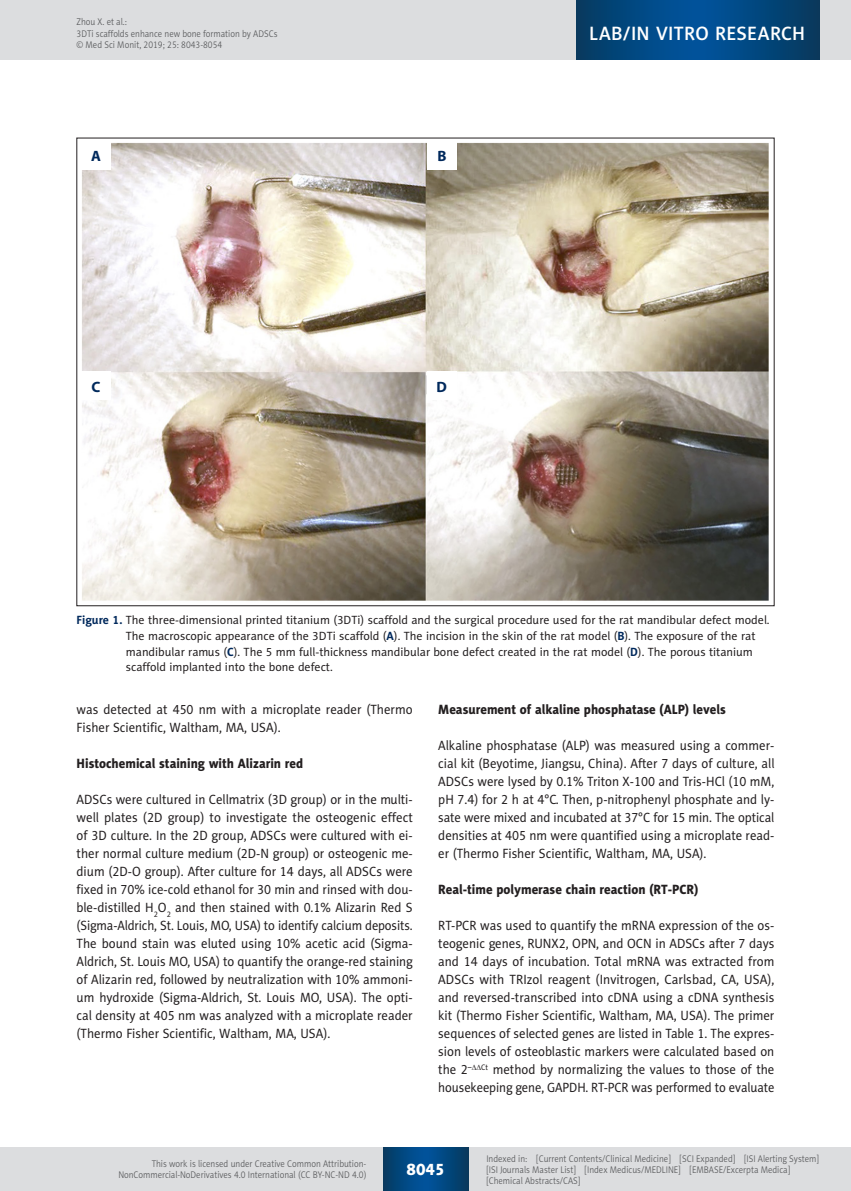
<style>
.page{position:relative;width:851px;height:1191px;background:#fff}
.page>*{position:absolute;margin:0;border:0;box-sizing:border-box;transform-origin:0 0}
.t1{font:19.5px "Naomi Sans EFN Medium";letter-spacing:.01em;color:#fff}
.t2{font:16.5px "Naomi Sans EFN Heavy";color:#fff}
.t3{font:700 15px "Myriad Pro";color:#00295c}
.MSM_Body{font:13.5px/18px "Naomi Sans EFN";color:#231f20;text-align:justify;scale:.95 1}
.MSM_Headline_2{font:13.5px "Naomi Sans EFN Heavy";color:#231f20;scale:.95 1}
.MSM_Rycina_tytul{font:12px/15.8px "Naomi Sans EFN";color:#231f20}
.MSM_pagina_zywa{font:9.75px/11.2px "Naomi Sans EFN Light";color:#57585a;scale:.9 1}
.MSM_pagina_sygnatura{font:9.75px "Naomi Sans EFN Light";color:#57585a;scale:.9 1}
.s1{font-weight:700;color:#00295c}
</style>
<div class="page">
<img style="left:82px;top:142px;width:687px;height:459px">
<div style="left:81px;top:142px;width:30px;height:28px;background:#fff"></div>
<div style="left:81px;top:372px;width:30px;height:28px;background:#fff"></div>
<div style="left:427px;top:142px;width:29px;height:28px;background:#fff"></div>
<div style="left:427px;top:372px;width:29px;height:28px;background:#fff"></div>
<div style="left:0;top:1148px;width:850px;height:43px;background:#dcdddf"></div>
<svg style="left:383px;top:1147px;width:85px;height:43px;background:#02477e"></svg>
<div style="left:0;top:0;width:850px;height:60px;background:#dcdddf"></div>
<svg style="left:576px;top:0;width:243px;height:60px;background:#02477e"></svg>
<p class="MSM_pagina_zywa" style="left:77px;top:16px;width:225px">Zhou X. et al.:<br>3DTi scaffolds enhance new bone formation by ADSCs</p>
<p class="MSM_pagina_sygnatura" style="left:77px;top:39px;width:163px">© Med Sci Monit, 2019; 25: 8043-8054</p>
<p class="t3" style="left:91px;top:147px;width:11px">A</p>
<p class="t3" style="left:91px;top:377px;width:10px">C</p>
<p class="t3" style="left:437px;top:147px;width:11px">B</p>
<p class="t3" style="left:436px;top:377px;width:12px">D</p>
<h1 class="t1" style="left:589px;top:22px;width:217px">LAB/IN VITRO RESEARCH</h1>
<p class="MSM_Rycina_tytul" style="left:126px;top:612px;width:645px;text-indent:-49px"><span class="s1">Figure 1.</span> The three-dimensional printed titanium (3DTi) scaffold and the surgical procedure used for the rat mandibular defect model.<br>The macroscopic appearance of the 3DTi scaffold (<span class="s1">A</span>). The incision in the skin of the rat model (<span class="s1">B</span>). The exposure of the rat mandibular ramus (<span class="s1">C</span>). The 5 mm full-thickness mandibular bone defect created in the rat model (<span class="s1">D</span>). The porous titanium scaffold implanted into the bone defect.</p>
<p class="MSM_Body" style="left:77px;top:700px;width:355px">was detected at 450 nm with a microplate reader (Thermo<br>Fisher Scientific, Waltham, MA, USA).</p>
<p class="MSM_Headline_2" style="left:77px;top:755px;width:240px">Histochemical staining with Alizarin red</p>
<p class="MSM_Body" style="left:77px;top:790px;width:355px">ADSCs were cultured in Cellmatrix (3D group) or in the multi&shy;well plates (2D group) to investigate the osteogenic effect of 3D culture. In the 2D group, ADSCs were cultured with ei&shy;ther normal culture medium (2D-N group) or osteogenic me&shy;dium (2D-O group). After culture for 14 days, all ADSCs were fixed in 70% ice-cold ethanol for 30 min and rinsed with dou&shy;ble-distilled H<sub>2</sub>O<sub>2</sub> and then stained with 0.1% Alizarin Red S (Sigma-Aldrich, St. Louis, MO, USA) to identify calcium deposits.<br>The bound stain was eluted using 10% acetic acid (Sigma-Aldrich, St. Louis MO, USA) to quantify the orange-red staining of Alizarin red, followed by neutralization with 10% ammoni&shy;um hydroxide (Sigma-Aldrich, St. Louis MO, USA). The opti&shy;cal density at 405 nm was analyzed with a microplate reader (Thermo Fisher Scientific, Waltham, MA, USA).</p>
<p class="MSM_Headline_2" style="left:438px;top:701px;width:304px">Measurement of alkaline phosphatase (ALP) levels</p>
<p class="MSM_Body" style="left:438px;top:736px;width:355px">Alkaline phosphatase (ALP) was measured using a commer&shy;cial kit (Beyotime, Jiangsu, China). After 7 days of culture, all ADSCs were lysed by 0.1% Triton X-100 and Tris-HCl (10 mM, pH 7.4) for 2 h at 4°C. Then, p-nitrophenyl phosphate and ly&shy;sate were mixed and incubated at 37°C for 15 min. The optical densities at 405 nm were quantified using a microplate read&shy;er (Thermo Fisher Scientific, Waltham, MA, USA).</p>
<p class="MSM_Headline_2" style="left:438px;top:881px;width:275px">Real-time polymerase chain reaction (RT-PCR)</p>
<p class="MSM_Body" style="left:438px;top:916px;width:355px">RT-PCR was used to quantify the mRNA expression of the os&shy;teogenic genes, RUNX2, OPN, and OCN in ADSCs after 7 days and 14 days of incubation. Total mRNA was extracted from ADSCs with TRIzol reagent (Invitrogen, Carlsbad, CA, USA), and reversed-transcribed into cDNA using a cDNA synthesis kit (Thermo Fisher Scientific, Waltham, MA, USA). The primer sequences of selected genes are listed in Table 1. The expres&shy;sion levels of osteoblastic markers were calculated based on the 2<sup>–</sup>∆∆<sup>Ct</sup> method by normalizing the values to those of the housekeeping gene, GAPDH. RT-PCR was performed to evaluate</p>
<p class="MSM_pagina_zywa" style="left:118px;top:1158px;width:277px;text-align:right">This work is licensed under Creative Common Attribution-<br>NonCommercial-NoDerivatives 4.0 International (CC BY-NC-ND 4.0)</p>
<p class="t2" style="left:406px;top:1159px;width:40px">8045</p>
<p class="MSM_pagina_zywa" style="left:486px;top:1152px;width:371px">Indexed in: [Current Contents/Clinical Medicine] [SCI Expanded] [ISI Alerting System] [ISI Journals Master List] [Index Medicus/MEDLINE] [EMBASE/Excerpta Medica] [Chemical Abstracts/CAS]</p>
</div>
